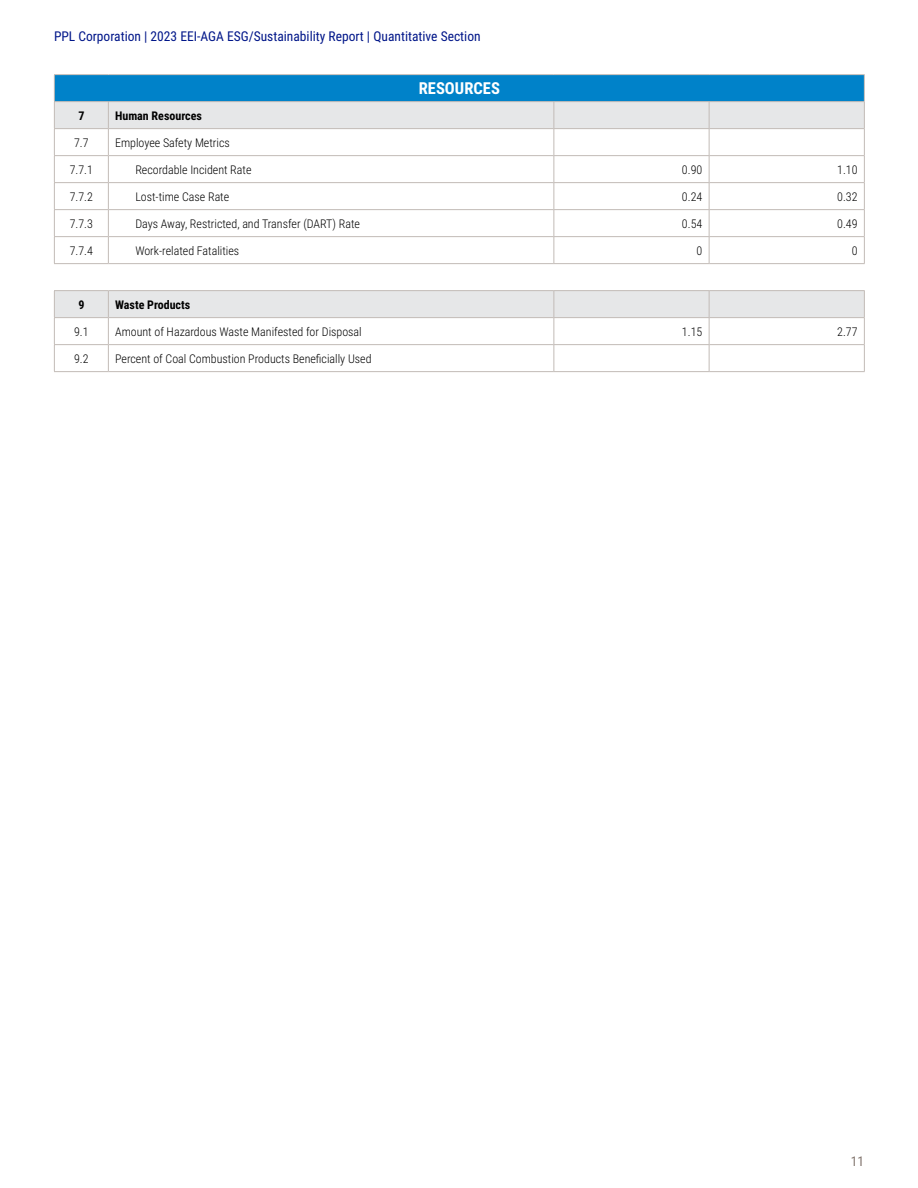
<style>
.page{position:relative;width:918px;height:1188px;background:#fff}
.page>*{position:absolute;margin:0;border:0;box-sizing:border-box;transform-origin:0 0}
.t1{font:700 16.5px "Roboto Condensed";color:#fff}
.t2{font:13.5px "Roboto Condensed";color:#001689}
.t3{font:13.5px "Roboto Condensed";color:#847770}
.t4{font:300 12px "Roboto Condensed";color:#000}
.t5{font:700 12px "Roboto Condensed";color:#000}
</style>
<div class="page">
<div style="left:54px;top:75px;width:810px;height:27px;background:#0082c9"></div>
<svg style="left:55px;top:102px;width:809px;height:215px"></svg>
<hr style="left:54px;top:74px;width:54px;height:1px;background:#c2bbb7">
<hr style="left:108px;top:74px;width:446px;height:1px;background:#c2bbb7">
<hr style="left:554px;top:74px;width:155px;height:1px;background:#c2bbb7">
<hr style="left:709px;top:74px;width:156px;height:1px;background:#c2bbb7">
<hr style="left:54px;top:101px;width:54px;height:1px;background:#c2bbb7">
<hr style="left:108px;top:101px;width:446px;height:1px;background:#c2bbb7">
<hr style="left:554px;top:101px;width:155px;height:1px;background:#c2bbb7">
<hr style="left:709px;top:101px;width:156px;height:1px;background:#c2bbb7">
<hr style="left:54px;top:128px;width:54px;height:1px;background:#c2bbb7">
<hr style="left:108px;top:128px;width:446px;height:1px;background:#c2bbb7">
<hr style="left:554px;top:128px;width:155px;height:1px;background:#c2bbb7">
<hr style="left:709px;top:128px;width:156px;height:1px;background:#c2bbb7">
<hr style="left:54px;top:155px;width:54px;height:1px;background:#c2bbb7">
<hr style="left:108px;top:155px;width:446px;height:1px;background:#c2bbb7">
<hr style="left:554px;top:155px;width:155px;height:1px;background:#c2bbb7">
<hr style="left:709px;top:155px;width:156px;height:1px;background:#c2bbb7">
<hr style="left:54px;top:182px;width:54px;height:1px;background:#c2bbb7">
<hr style="left:108px;top:182px;width:446px;height:1px;background:#c2bbb7">
<hr style="left:554px;top:182px;width:155px;height:1px;background:#c2bbb7">
<hr style="left:709px;top:182px;width:156px;height:1px;background:#c2bbb7">
<svg style="left:54px;top:75px;width:1px;height:188px"></svg>
<hr style="left:54px;top:209px;width:54px;height:1px;background:#c2bbb7">
<hr style="left:108px;top:209px;width:446px;height:1px;background:#c2bbb7">
<hr style="left:554px;top:209px;width:155px;height:1px;background:#c2bbb7">
<hr style="left:709px;top:209px;width:156px;height:1px;background:#c2bbb7">
<svg style="left:108px;top:102px;width:1px;height:161px"></svg>
<svg style="left:554px;top:102px;width:1px;height:161px"></svg>
<svg style="left:709px;top:102px;width:1px;height:161px"></svg>
<svg style="left:864px;top:75px;width:1px;height:188px"></svg>
<hr style="left:54px;top:236px;width:54px;height:1px;background:#c2bbb7">
<hr style="left:108px;top:236px;width:446px;height:1px;background:#c2bbb7">
<hr style="left:554px;top:236px;width:155px;height:1px;background:#c2bbb7">
<hr style="left:709px;top:236px;width:156px;height:1px;background:#c2bbb7">
<hr style="left:54px;top:263px;width:54px;height:1px;background:#c2bbb7">
<hr style="left:108px;top:263px;width:446px;height:1px;background:#c2bbb7">
<hr style="left:554px;top:263px;width:155px;height:1px;background:#c2bbb7">
<hr style="left:709px;top:263px;width:156px;height:1px;background:#c2bbb7">
<hr style="left:54px;top:290px;width:54px;height:1px;background:#c2bbb7">
<hr style="left:108px;top:290px;width:446px;height:1px;background:#c2bbb7">
<hr style="left:554px;top:290px;width:155px;height:1px;background:#c2bbb7">
<hr style="left:709px;top:290px;width:156px;height:1px;background:#c2bbb7">
<hr style="left:54px;top:317px;width:54px;height:1px;background:#c2bbb7">
<hr style="left:108px;top:317px;width:446px;height:1px;background:#c2bbb7">
<hr style="left:554px;top:317px;width:155px;height:1px;background:#c2bbb7">
<hr style="left:709px;top:317px;width:156px;height:1px;background:#c2bbb7">
<svg style="left:54px;top:291px;width:1px;height:80px"></svg>
<hr style="left:54px;top:344px;width:54px;height:1px;background:#c2bbb7">
<hr style="left:108px;top:344px;width:446px;height:1px;background:#c2bbb7">
<hr style="left:554px;top:344px;width:155px;height:1px;background:#c2bbb7">
<hr style="left:709px;top:344px;width:156px;height:1px;background:#c2bbb7">
<svg style="left:108px;top:291px;width:1px;height:80px"></svg>
<svg style="left:554px;top:291px;width:1px;height:80px"></svg>
<svg style="left:709px;top:291px;width:1px;height:80px"></svg>
<svg style="left:864px;top:291px;width:1px;height:80px"></svg>
<hr style="left:54px;top:371px;width:54px;height:1px;background:#c2bbb7">
<hr style="left:108px;top:371px;width:446px;height:1px;background:#c2bbb7">
<hr style="left:554px;top:371px;width:155px;height:1px;background:#c2bbb7">
<hr style="left:709px;top:371px;width:156px;height:1px;background:#c2bbb7">
<p class="t2" style="left:54px;top:26px;width:428px">PPL Corporation | 2023 EEI-AGA ESG/Sustainability Report | Quantitative Section</p>
<h1 class="t1" style="left:419px;top:77px;width:83px">RESOURCES</h1>
<p class="t5" style="left:78px;top:107px;width:8px">7</p>
<p class="t5" style="left:115px;top:107px;width:88px">Human Resources</p>
<p class="t4" style="left:74px;top:134px;width:16px">7.7</p>
<p class="t4" style="left:115px;top:134px;width:116px">Employee Safety Metrics</p>
<p class="t4" style="left:70px;top:161px;width:25px">7.7.1</p>
<p class="t4" style="left:135px;top:161px;width:118px">Recordable Incident Rate</p>
<p class="t4" style="left:682px;top:161px;width:22px">0.90</p>
<p class="t4" style="left:837px;top:161px;width:22px">1.10</p>
<p class="t4" style="left:70px;top:188px;width:25px">7.7.2</p>
<p class="t4" style="left:135px;top:188px;width:95px">Lost-time Case Rate</p>
<p class="t4" style="left:682px;top:188px;width:22px">0.24</p>
<p class="t4" style="left:837px;top:188px;width:22px">0.32</p>
<p class="t4" style="left:70px;top:215px;width:25px">7.7.3</p>
<p class="t4" style="left:135px;top:215px;width:226px">Days Away, Restricted, and Transfer (DART) Rate</p>
<p class="t4" style="left:682px;top:215px;width:22px">0.54</p>
<p class="t4" style="left:837px;top:215px;width:22px">0.49</p>
<p class="t4" style="left:70px;top:242px;width:25px">7.7.4</p>
<p class="t4" style="left:135px;top:242px;width:105px">Work-related Fatalities</p>
<p class="t4" style="left:697px;top:242px;width:7px">0</p>
<p class="t4" style="left:852px;top:242px;width:7px">0</p>
<p class="t5" style="left:78px;top:296px;width:8px">9</p>
<p class="t5" style="left:115px;top:296px;width:77px">Waste Products</p>
<p class="t4" style="left:74px;top:323px;width:16px">9.1</p>
<p class="t4" style="left:115px;top:323px;width:248px">Amount of Hazardous Waste Manifested for Disposal</p>
<p class="t4" style="left:682px;top:323px;width:22px">1.15</p>
<p class="t4" style="left:837px;top:323px;width:22px">2.77</p>
<p class="t4" style="left:74px;top:350px;width:16px">9.2</p>
<p class="t4" style="left:115px;top:350px;width:258px">Percent of Coal Combustion Products Beneficially Used</p>
<p class="t3" style="left:851px;top:1152px;width:15px">11</p>
</div>
